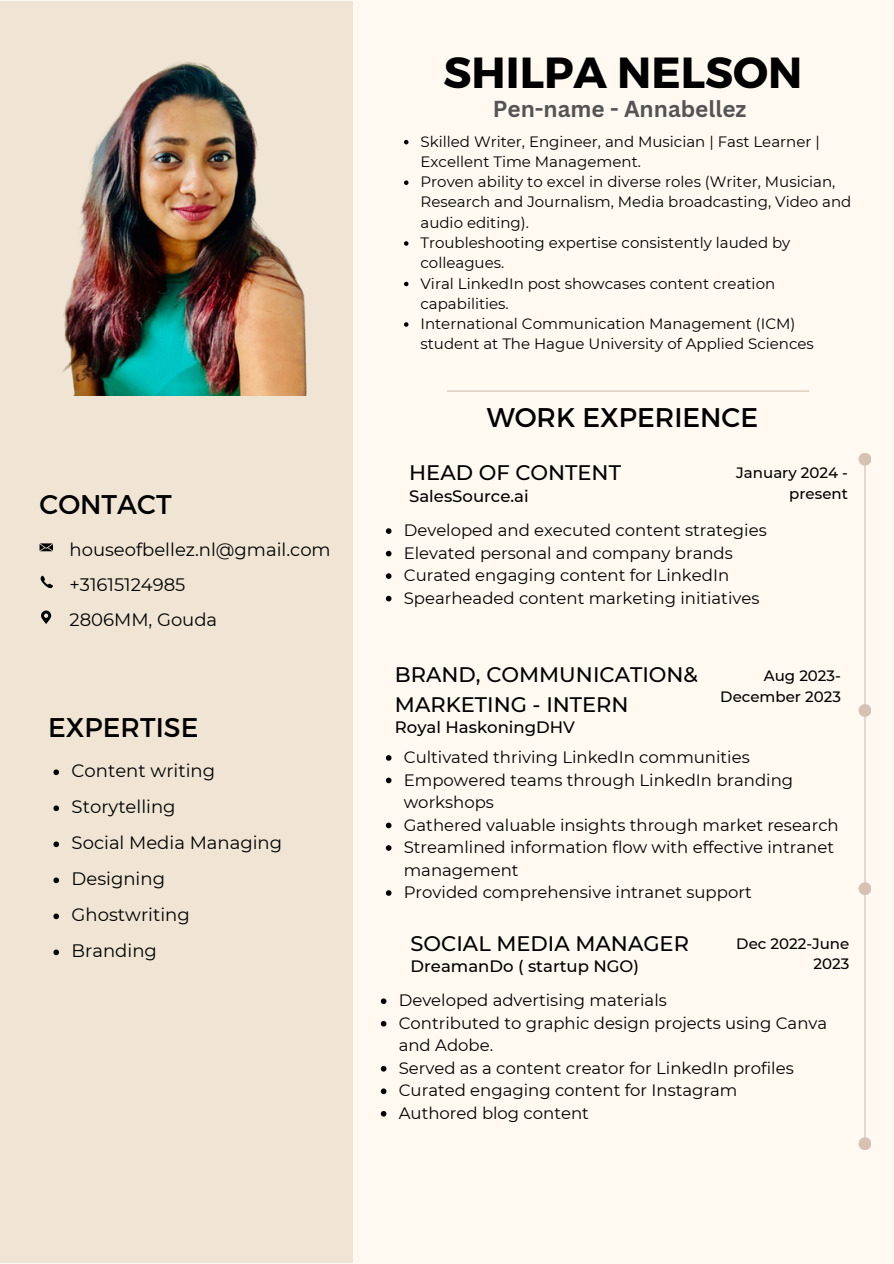
<style>
.page{position:relative;width:894px;height:1264px;background:#fff}
.page>*{position:absolute;margin:0;border:0;box-sizing:border-box;transform-origin:0 0}
.t1{font:700 43.5px "Montserrat";color:#000}
.t2{font:27px "Montserrat";color:#000}
.t3{font:700 22.5px "Canva Sans";color:#545454}
.t4{font:500 21px/29.2px "Montserrat";color:#000}
.t5{font:18px "Montserrat";color:#000}
.t6{font:16.5px/22.5px "Montserrat";color:#000}
.t7{font:500 16.5px "Montserrat";color:#000}
.t8{font:15px/20.2px "Montserrat";color:#000}
.t9{font:500 15px/20.2px "Montserrat";color:#000;text-align:right}
</style>
<div class="page">
<div style="left:0;top:0;width:893px;height:1263px;background:#fff9f1"></div>
<div style="left:0;top:1px;width:352px;height:1261px;background:#f0e5d4"></div>
<img style="left:62px;top:62px;width:245px;height:334px">
<hr style="left:447px;top:390px;width:361px;height:1px;background:#d6c2b4">
<hr style="left:864px;top:461px;width:1px;height:682px;background:#d0c1b9">
<div style="left:858px;top:1137px;width:13px;height:13px;background:#d6c2b4;border-radius:50%"></div>
<div style="left:858px;top:882px;width:13px;height:13px;background:#d6c2b4;border-radius:50%"></div>
<div style="left:858px;top:704px;width:13px;height:13px;background:#d6c2b4;border-radius:50%"></div>
<div style="left:858px;top:453px;width:13px;height:12px;background:#d6c2b4;border-radius:50%"></div>
<svg style="left:40px;top:543px;width:13px;height:8px"></svg>
<svg style="left:40px;top:575px;width:13px;height:14px"></svg>
<svg style="left:41px;top:610px;width:10px;height:14px"></svg>
<svg style="left:53px;top:769px;width:6px;height:6px"></svg>
<svg style="left:53px;top:805px;width:6px;height:6px"></svg>
<svg style="left:53px;top:841px;width:6px;height:6px"></svg>
<svg style="left:53px;top:877px;width:6px;height:6px"></svg>
<svg style="left:53px;top:913px;width:6px;height:6px"></svg>
<svg style="left:53px;top:949px;width:6px;height:6px"></svg>
<svg style="left:404px;top:140px;width:4px;height:4px"></svg>
<svg style="left:404px;top:180px;width:4px;height:5px"></svg>
<svg style="left:404px;top:241px;width:4px;height:5px"></svg>
<svg style="left:404px;top:282px;width:4px;height:4px"></svg>
<svg style="left:404px;top:322px;width:4px;height:5px"></svg>
<svg style="left:381px;top:998px;width:5px;height:6px"></svg>
<svg style="left:381px;top:1021px;width:5px;height:5px"></svg>
<svg style="left:381px;top:1066px;width:5px;height:5px"></svg>
<svg style="left:381px;top:1088px;width:5px;height:6px"></svg>
<svg style="left:381px;top:1111px;width:5px;height:5px"></svg>
<svg style="left:386px;top:755px;width:5px;height:5px"></svg>
<svg style="left:386px;top:777px;width:5px;height:6px"></svg>
<svg style="left:386px;top:822px;width:5px;height:6px"></svg>
<svg style="left:386px;top:845px;width:5px;height:5px"></svg>
<svg style="left:386px;top:890px;width:5px;height:5px"></svg>
<svg style="left:386px;top:528px;width:5px;height:6px"></svg>
<svg style="left:386px;top:551px;width:5px;height:5px"></svg>
<svg style="left:386px;top:573px;width:5px;height:6px"></svg>
<svg style="left:386px;top:596px;width:5px;height:5px"></svg>
<p class="t2" style="left:39px;top:486px;width:134px">CONTACT</p>
<p class="t5" style="left:69px;top:538px;width:263px">houseofbellez.nl@gmail.com</p>
<p class="t5" style="left:69px;top:573px;width:117px">+31615124985</p>
<p class="t5" style="left:69px;top:608px;width:149px">2806MM, Gouda</p>
<h6 class="t2" style="left:48px;top:710px;width:152px">EXPERTISE</h6>
<p class="t5" style="left:72px;top:760px;width:145px">Content writing</p>
<h6 class="t5" style="left:72px;top:796px;width:105px">Storytelling</h6>
<p class="t5" style="left:72px;top:832px;width:212px">Social Media Managing</p>
<h6 class="t5" style="left:72px;top:868px;width:95px">Designing</h6>
<h2 class="t5" style="left:72px;top:904px;width:120px">Ghostwriting</h2>
<p class="t5" style="left:72px;top:940px;width:87px">Branding</p>
<h2 class="t1" style="left:443px;top:44px;width:360px">SHILPA NELSON</h2>
<p class="t3" style="left:493px;top:93px;width:255px">Pen-name - Annabellez</p>
<p class="t8" style="left:420px;top:131px;width:400px">Skilled Writer, Engineer, and Musician | Fast Learner |<br>Excellent Time Management.</p>
<h1 class="t8" style="left:420px;top:172px;width:432px">Proven ability to excel in diverse roles (Writer, Musician,<br>Research and Journalism, Media broadcasting, Video and audio editing).</h1>
<h4 class="t8" style="left:420px;top:232px;width:371px">Troubleshooting expertise consistently lauded by colleagues.</h4>
<p class="t8" style="left:420px;top:273px;width:356px">Viral LinkedIn post showcases content creation capabilities.</p>
<p class="t8" style="left:420px;top:313px;width:395px">International Communication Management (ICM) student at The Hague University of Applied Sciences</p>
<p class="t2" style="left:486px;top:399px;width:273px">WORK EXPERIENCE</p>
<h3 class="t4" style="left:409px;top:458px;width:213px">HEAD OF CONTENT</h3>
<p class="t9" style="left:736px;top:463px;width:113px">January 2024 -</p>
<p class="t7" style="left:409px;top:486px;width:121px">SalesSource.ai</p>
<p class="t9" style="left:789px;top:483px;width:60px">present</p>
<p class="t6" style="left:403px;top:519px;width:364px">Developed and executed content strategies</p>
<h5 class="t6" style="left:403px;top:541px;width:330px">Elevated personal and company brands</h5>
<p class="t6" style="left:403px;top:564px;width:327px">Curated engaging content for LinkedIn</p>
<p class="t6" style="left:403px;top:586px;width:357px">Spearheaded content marketing initiatives</p>
<p class="t4" style="left:395px;top:660px;width:304px">BRAND, COMMUNICATION&amp;<br>MARKETING - INTERN</p>
<p class="t9" style="left:720px;top:665px;width:122px">Aug 2023-<br>December 2023</p>
<h5 class="t7" style="left:395px;top:716px;width:181px">Royal HaskoningDHV</h5>
<p class="t6" style="left:403px;top:745px;width:347px">Cultivated thriving LinkedIn communities</p>
<p class="t6" style="left:403px;top:768px;width:391px">Empowered teams through LinkedIn branding workshops</p>
<p class="t6" style="left:403px;top:813px;width:436px">Gathered valuable insights through market research</p>
<h3 class="t6" style="left:403px;top:835px;width:431px">Streamlined information flow with effective intranet management</h3>
<p class="t6" style="left:403px;top:880px;width:349px">Provided comprehensive intranet support</p>
<p class="t4" style="left:410px;top:928px;width:280px">SOCIAL MEDIA MANAGER</p>
<p class="t9" style="left:736px;top:933px;width:114px">Dec 2022-June</p>
<p class="t7" style="left:410px;top:956px;width:230px">DreamanDo ( startup NGO)</p>
<p class="t9" style="left:813px;top:953px;width:37px">2023</p>
<h2 class="t6" style="left:398px;top:989px;width:269px">Developed advertising materials</h2>
<h3 class="t6" style="left:398px;top:1011px;width:430px">Contributed to graphic design projects using Canva and Adobe.</h3>
<p class="t6" style="left:398px;top:1056px;width:396px">Served as a content creator for LinkedIn profiles</p>
<h5 class="t6" style="left:398px;top:1079px;width:340px">Curated engaging content for Instagram</h5>
<p class="t6" style="left:398px;top:1101px;width:192px">Authored blog content</p>
</div>
